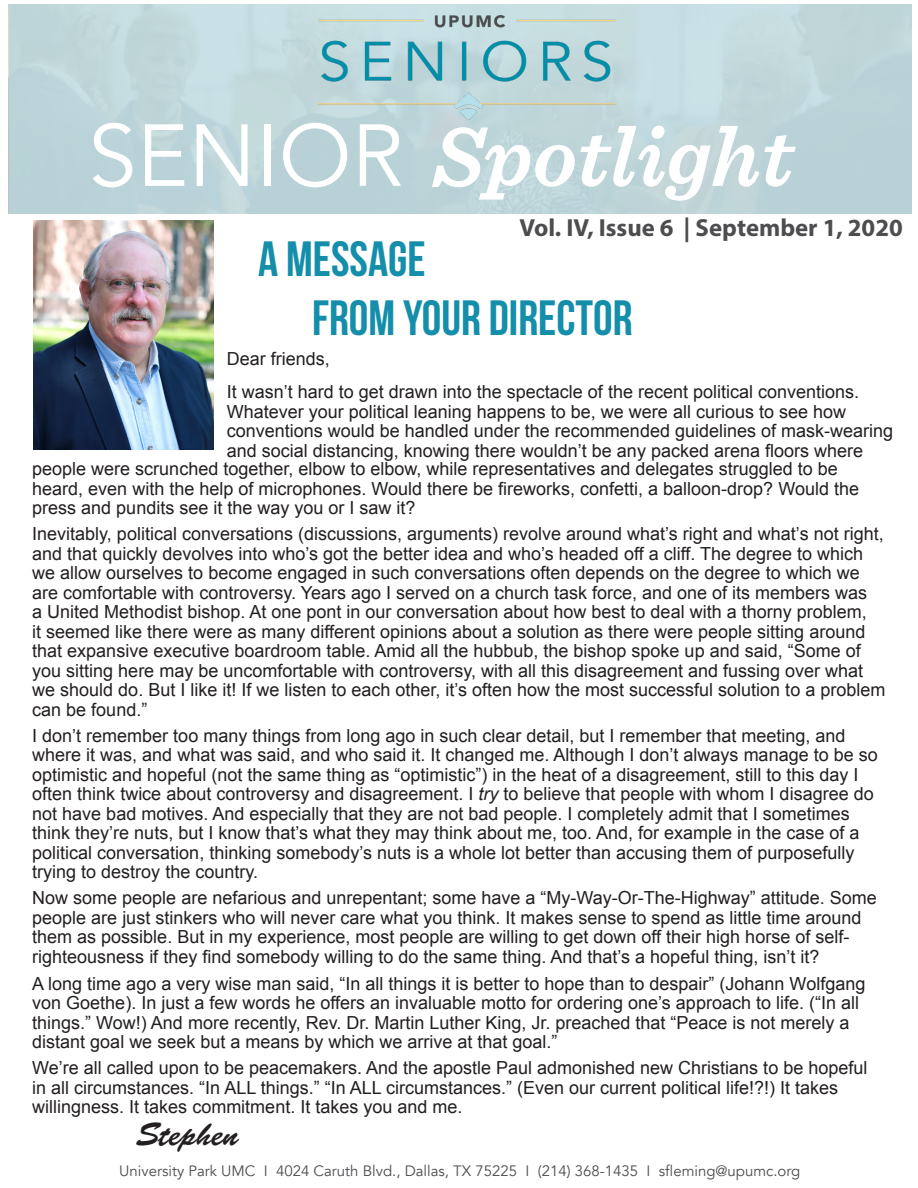
<style>
.page{position:relative;width:918px;height:1188px;background:#fff}
.page>*{position:absolute;margin:0;border:0;box-sizing:border-box;transform-origin:0 0}
.t1{font:italic 600 87px "Sentinel";color:#fff}
.t2{font:49.5px "Bebas Neue";color:#148eaa}
.t3{font:33px "Brush Script Std";color:#231f20}
.t4{font:700 24.75px "Myriad Pro";color:#4d4c4f}
.t5{font:18px/19.5px "Arial";color:#231f20}
.t6{font:15px "Avenir";color:#4d4c4f}
.s1{font-family:"Avenir";font-weight:400;font-style:normal}
.s2{font-style:italic}
</style>
<div class="page">
<img style="left:33px;top:220px;width:181px;height:230px">
<div style="left:9px;top:4px;width:903px;height:210px;background:linear-gradient(to right,#bed6da,#bfd6da)"></div>
<img style="left:318px;top:15px;width:297px;height:105px">
<p class="t1" style="left:88px;top:90px;width:708px"><span class="s1">SENIOR</span> Spotlight</p>
<p class="t4" style="left:519px;top:212px;width:385px">Vol. IV, Issue 6 | September 1, 2020</p>
<p class="t2" style="left:258px;top:231px;width:169px">A MESSAGE</p>
<p class="t2" style="left:312px;top:291px;width:322px">FROM YOUR DIRECTOR</p>
<p class="t5" style="left:227px;top:349px;width:105px">Dear friends,</p>
<p class="t5" style="left:227px;top:382px;width:634px">It wasn’t hard to get drawn into the spectacle of the recent political conventions.</p>
<p class="t5" style="left:227px;top:402px;width:621px">Whatever your political leaning happens to be, we were all curious to see how</p>
<p class="t5" style="left:227px;top:421px;width:668px">conventions would be handled under the recommended guidelines of mask-wearing and social distancing, knowing there wouldn’t be any packed arena floors where</p>
<p class="t5" style="left:32px;top:459px;width:828px">people were scrunched together, elbow to elbow, while representatives and delegates struggled to be heard, even with the help of microphones. Would there be fireworks, confetti, a balloon-drop? Would the press and pundits see it the way you or I saw it?</p>
<p class="t5" style="left:32px;top:524px;width:855px">Inevitably, political conversations (discussions, arguments) revolve around what’s right and what’s not right, and that quickly devolves into who’s got the better idea and who’s headed off a cliff. The degree to which we allow ourselves to become engaged in such conversations often depends on the degree to which we are comfortable with controversy. Years ago I served on a church task force, and one of its members was<br>a United Methodist bishop. At one pont in our conversation about how best to deal with a thorny problem,<br>it seemed like there were as many different opinions about a solution as there were people sitting around that expansive executive boardroom table. Amid all the hubbub, the bishop spoke up and said, “Some of you sitting here may be uncomfortable with controversy, with all this disagreement and fussing over what we should do. But I like it! If we listen to each other, it’s often how the most successful solution to a problem can be found.”</p>
<p class="t5" style="left:32px;top:726px;width:847px">I don’t remember too many things from long ago in such clear detail, but I remember that meeting, and where it was, and what was said, and who said it. It changed me. Although I don’t always manage to be so optimistic and hopeful (not the same thing as “optimistic”) in the heat of a disagreement, still to this day I</p>
<p class="t5" style="left:32px;top:784px;width:843px">often think twice about controversy and disagreement. I <span class="s2">try</span> to believe that people with whom I disagree do not have bad motives. And especially that they are not bad people. I completely admit that I sometimes think they’re nuts, but I know that’s what they may think about me, too. And, for example in the case of a political conversation, thinking somebody’s nuts is a whole lot better than accusing them of purposefully trying to destroy the country.</p>
<p class="t5" style="left:32px;top:889px;width:846px">Now some people are nefarious and unrepentant; some have a “My-Way-Or-The-Highway” attitude. Some</p>
<p class="t5" style="left:32px;top:908px;width:831px">people are just stinkers who will never care what you think. It makes sense to spend as little time around them as possible. But in my experience, most people are willing to get down off their high horse of self-</p>
<p class="t5" style="left:32px;top:947px;width:789px">righteousness if they find somebody willing to do the same thing. And that’s a hopeful thing, isn’t it?</p>
<p class="t5" style="left:32px;top:974px;width:835px">A long time ago a very wise man said, “In all things it is better to hope than to despair” (Johann Wolfgang von Goethe). In just a few words he offers an invaluable motto for ordering one’s approach to life. (“In all things.” Wow!) And more recently, Rev. Dr. Martin Luther King, Jr. preached that “Peace is not merely a</p>
<p class="t5" style="left:32px;top:1033px;width:527px">distant goal we seek but a means by which we arrive at that goal.”</p>
<p class="t5" style="left:32px;top:1058px;width:837px">We’re all called upon to be peacemakers. And the apostle Paul admonished new Christians to be hopeful</p>
<p class="t5" style="left:32px;top:1078px;width:807px">in all circumstances. “In ALL things.” “In ALL circumstances.” (Even our current political life!?!) It takes</p>
<p class="t5" style="left:32px;top:1097px;width:432px">willingness. It takes commitment. It takes you and me.</p>
<p class="t3" style="left:136px;top:1116px;width:104px">Stephen</p>
<p class="t6" style="left:119px;top:1162px;width:683px">University Park UMC I 4024 Caruth Blvd., Dallas, TX 75225 I (214) 368-1435 I sfleming@upumc.org</p>
</div>
